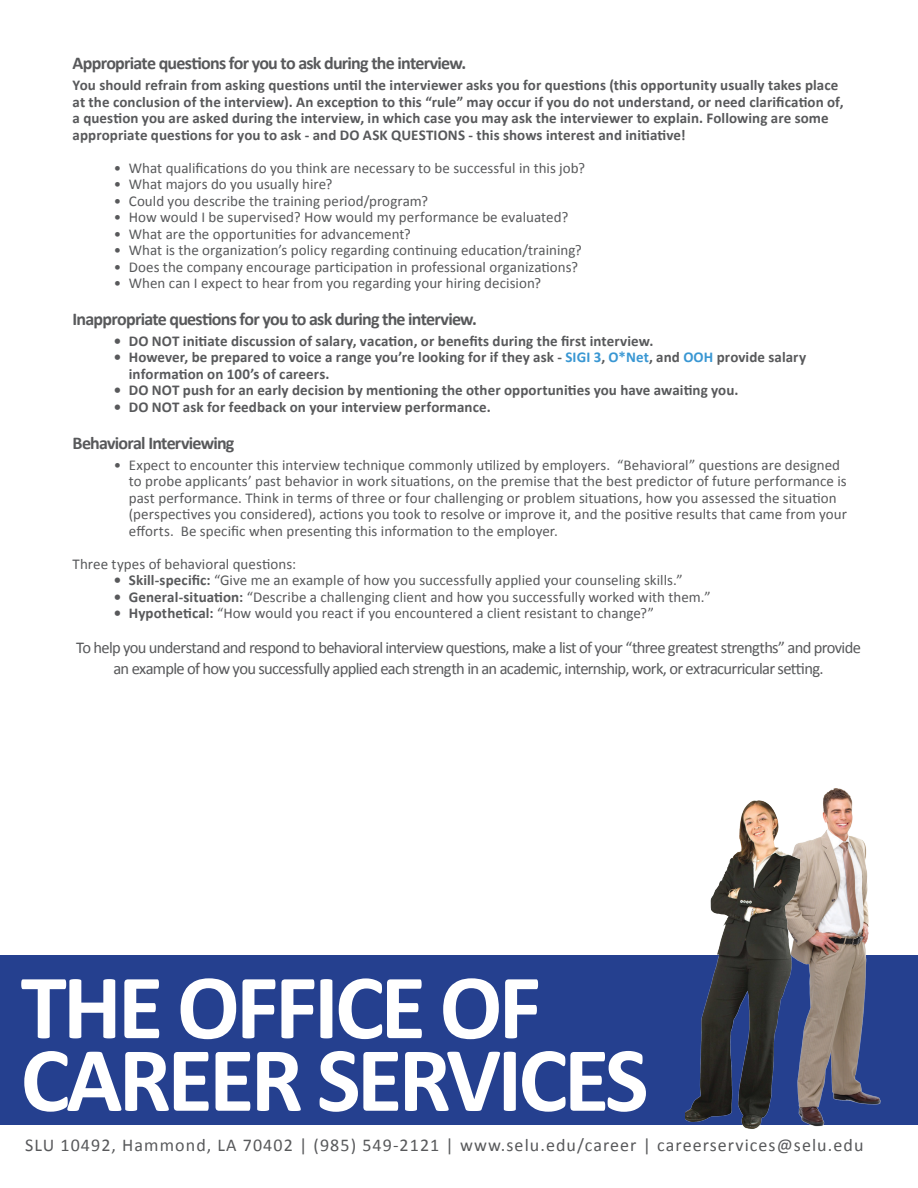
<style>
.page{position:relative;width:918px;height:1188px;background:#fff}
.page>*{position:absolute;margin:0;border:0;box-sizing:border-box;transform-origin:0 0}
.t1{font:700 93px "Calibri";letter-spacing:-.04em;color:#fff}
.Topics{font:700 18px "Calibri";letter-spacing:-.04em;color:#58595b}
.t2{font:18px "Calibri";letter-spacing:.06em;color:#58595b}
.Topics-2{font:16.5px/21.6px "Calibri";letter-spacing:-.04em;color:#58595b;text-align:center}
.Bullets{font:15px/16.5px "Calibri";letter-spacing:.005em;color:#58595b}
.Paragraph{font:700 15px/16.5px "Calibri";letter-spacing:.005em;color:#58595b}
.Bullets-2{font:700 15px/16.5px "Calibri";letter-spacing:.005em;color:#58595b}
.Paragraph-2{font:15px "Calibri";letter-spacing:.005em;color:#58595b}
.s1{color:#3997d3}
.s2{font-weight:700}
</style>
<div class="page">
<div style="left:0;top:955px;width:918px;height:169px;background:#25408f"></div>
<img style="left:800px;top:788px;width:94px;height:339px">
<img style="left:685px;top:800px;width:115px;height:329px">
<p class="Topics" style="left:73px;top:52px;width:395px">Appropriate questions for you to ask during the interview.</p>
<p class="Paragraph" style="left:73px;top:77px;width:772px">You should refrain from asking questions until the interviewer asks you for questions (this opportunity usually takes place at the conclusion of the interview). An exception to this “rule” may occur if you do not understand, or need clarification of, a question you are asked during the interview, in which case you may ask the interviewer to explain. Following are some appropriate questions for you to ask - and DO ASK QUESTIONS - this shows interest and initiative!</p>
<p class="Bullets" style="left:114px;top:160px;width:473px">• What qualifications do you think are necessary to be successful in this job?</p>
<p class="Bullets" style="left:114px;top:176px;width:220px">• What majors do you usually hire?</p>
<p class="Bullets" style="left:114px;top:193px;width:316px">• Could you describe the training period/program?</p>
<p class="Bullets" style="left:114px;top:209px;width:456px">• How would I be supervised? How would my performance be evaluated?</p>
<p class="Bullets" style="left:114px;top:226px;width:299px">• What are the opportunities for advancement?</p>
<p class="Bullets" style="left:114px;top:242px;width:469px">• What is the organization’s policy regarding continuing education/training?</p>
<p class="Bullets" style="left:114px;top:259px;width:466px">• Does the company encourage participation in professional organizations?</p>
<p class="Bullets" style="left:114px;top:275px;width:429px">• When can I expect to hear from you regarding your hiring decision?</p>
<p class="Topics" style="left:73px;top:307px;width:406px">Inappropriate questions for you to ask during the interview.</p>
<p class="Bullets-2" style="left:114px;top:333px;width:541px">• DO NOT initiate discussion of salary, vacation, or benefits during the first interview.</p>
<p class="Bullets-2" style="left:129px;top:349px;width:679px;text-indent:-15px">• However, be prepared to voice a range you’re looking for if they ask - <span class="s1">SIGI 3</span>, <span class="s1">O*Net</span>, and <span class="s1">OOH</span> provide salary information on 100’s of careers.</p>
<p class="Bullets-2" style="left:114px;top:382px;width:626px">• DO NOT push for an early decision by mentioning the other opportunities you have awaiting you.</p>
<p class="Bullets-2" style="left:114px;top:399px;width:378px">• DO NOT ask for feedback on your interview performance.</p>
<p class="Topics" style="left:73px;top:431px;width:163px">Behavioral Interviewing</p>
<p class="Bullets" style="left:129px;top:456px;width:720px;text-indent:-15px">• Expect to encounter this interview technique commonly utilized by employers. “Behavioral” questions are designed to probe applicants’ past behavior in work situations, on the premise that the best predictor of future performance is past performance. Think in terms of three or four challenging or problem situations, how you assessed the situation (perspectives you considered), actions you took to resolve or improve it, and the positive results that came from your efforts. Be specific when presenting this information to the employer.</p>
<p class="Paragraph-2" style="left:73px;top:554px;width:225px">Three types of behavioral questions:</p>
<p class="Bullets" style="left:114px;top:572px;width:571px"><span class="s2">• Skill-specific:</span> “Give me an example of how you successfully applied your counseling skills.”</p>
<p class="Bullets" style="left:114px;top:588px;width:598px"><span class="s2">• General-situation:</span> “Describe a challenging client and how you successfully worked with them.”</p>
<p class="Bullets" style="left:114px;top:605px;width:542px"><span class="s2">• Hypothetical:</span> “How would you react if you encountered a client resistant to change?”</p>
<p class="Topics-2" style="left:76px;top:637px;width:786px">To help you understand and respond to behavioral interview questions, make a list of your “three greatest strengths” and provide an example of how you successfully applied each strength in an academic, internship, work, or extracurricular setting.</p>
<p class="t1" style="left:21px;top:948px;width:522px">THE OFFICE OF</p>
<p class="t1" style="left:21px;top:1020px;width:630px">CAREER SERVICES</p>
<p class="t2" style="left:25px;top:1134px;width:840px">SLU 10492, Hammond, LA 70402 | (985) 549-2121 | www.selu.edu/career | careerservices@selu.edu</p>
</div>
